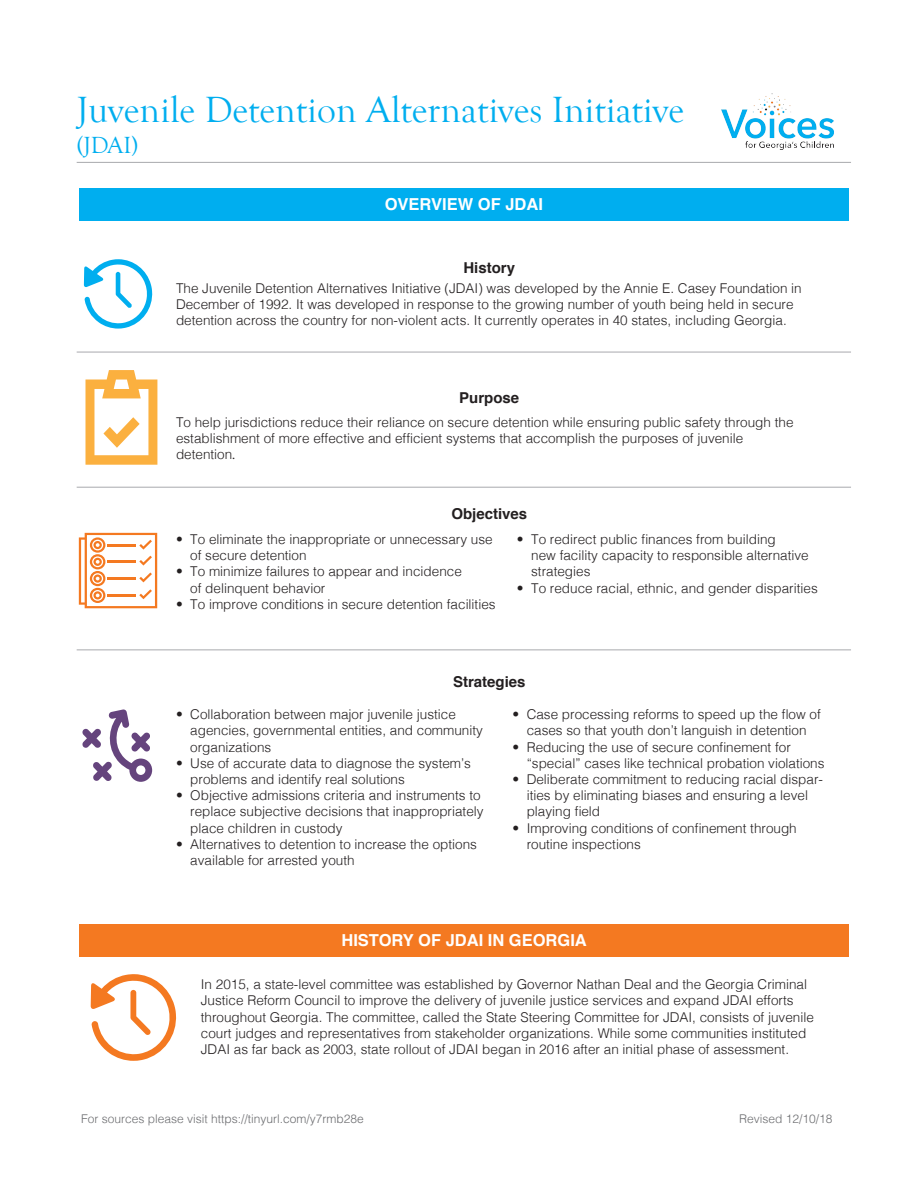
<style>
.page{position:relative;width:918px;height:1188px;background:#fff}
.page>*{position:absolute;margin:0;border:0;box-sizing:border-box;transform-origin:0 0}
.t1{font:37.5px "Goudy Old Style T";color:#00aeef}
.t2{font:24px "Goudy Old Style T";color:#00aeef}
.t3{font:700 16.5px "Helvetica";color:#fff}
.t4{font:700 15px "Helvetica";color:#231f20}
.t5{font:300 13.5px/16.2px "Helvetica";color:#231f20}
.t6{font:300 12px "Helvetica";color:#6c6d70}
.s1{font-family:"Minion Pro";font-weight:400}
</style>
<div class="page">
<hr style="left:77px;top:162px;width:774px;height:1px;background:#a8a9ad">
<div style="left:79px;top:188px;width:769px;height:33px;background:#00aeef"></div>
<div style="left:79px;top:924px;width:769px;height:33px;background:#f47921"></div>
<hr style="left:77px;top:352px;width:774px;height:1px;background:#a8a9ad">
<hr style="left:77px;top:487px;width:774px;height:1px;background:#a8a9ad">
<hr style="left:77px;top:650px;width:774px;height:1px;background:#a8a9ad">
<svg style="left:84px;top:259px;width:69px;height:70px"></svg>
<svg style="left:86px;top:370px;width:71px;height:95px"></svg>
<svg style="left:79px;top:533px;width:78px;height:75px"></svg>
<svg style="left:82px;top:709px;width:70px;height:73px"></svg>
<svg style="left:91px;top:974px;width:86px;height:87px"></svg>
<img style="left:721px;top:93px;width:113px;height:57px">
<p class="t1" style="left:77px;top:90px;width:609px">Juvenile Detention Alternatives Initiative</p>
<p class="t2" style="left:77px;top:132px;width:63px">(JDAI)</p>
<p class="t3" style="left:385px;top:191px;width:160px">OVERVIEW OF JDAI</p>
<p class="t4" style="left:463px;top:255px;width:53px">History</p>
<p class="t5" style="left:176px;top:279px;width:627px">The Juvenile Detention Alternatives Initiative (JDAI) was developed by the Annie E. Casey Foundation in<br>December of 1992. It was developed in response to the growing number of youth being held in secure detention across the country for non-violent acts. It currently operates in 40 states, including Georgia.</p>
<p class="t4" style="left:459px;top:386px;width:62px">Purpose</p>
<p class="t5" style="left:176px;top:413px;width:619px">To help jurisdictions reduce their reliance on secure detention while ensuring public safety through the establishment of more effective and efficient systems that accomplish the purposes of juvenile detention<span class="s1">.</span></p>
<p class="t4" style="left:451px;top:502px;width:77px">Objectives</p>
<p class="t5" style="left:190px;top:530px;width:304px;text-indent:-14px">• To eliminate the inappropriate or unnecessary use of secure detention</p>
<p class="t5" style="left:190px;top:563px;width:273px;text-indent:-14px">• To minimize failures to appear and incidence of delinquent behavior</p>
<p class="t5" style="left:176px;top:595px;width:321px">• To improve conditions in secure detention facilities</p>
<p class="t5" style="left:531px;top:530px;width:279px;text-indent:-14px">• To redirect public finances from building<br>new facility capacity to responsible alternative strategies</p>
<p class="t5" style="left:517px;top:579px;width:302px">• To reduce racial, ethnic, and gender disparities</p>
<p class="t4" style="left:453px;top:670px;width:74px">Strategies</p>
<p class="t5" style="left:190px;top:705px;width:294px;text-indent:-14px">• Collaboration between major juvenile justice agencies, governmental entities, and community organizations</p>
<p class="t5" style="left:190px;top:754px;width:282px;text-indent:-14px">• Use of accurate data to diagnose the system’s problems and identify real solutions</p>
<p class="t5" style="left:190px;top:786px;width:295px;text-indent:-14px">• Objective admissions criteria and instruments to replace subjective decisions that inappropriately place children in custody</p>
<p class="t5" style="left:190px;top:835px;width:288px;text-indent:-14px">• Alternatives to detention to increase the options available for arrested youth</p>
<p class="t5" style="left:512px;top:705px;width:310px;text-align:center">• Case processing reforms to speed up the flow of cases so that youth don’t languish in detention</p>
<p class="t5" style="left:527px;top:738px;width:299px;text-indent:-14px">• Reducing the use of secure confinement for “special” cases like technical probation violations</p>
<p class="t5" style="left:527px;top:770px;width:298px;text-indent:-14px">• Deliberate commitment to reducing racial dispar&shy;ities by eliminating biases and ensuring a level playing field</p>
<p class="t5" style="left:527px;top:819px;width:272px;text-indent:-14px">• Improving conditions of confinement through routine inspections</p>
<p class="t3" style="left:341px;top:927px;width:247px">HISTORY OF JDAI IN GEORGIA</p>
<p class="t5" style="left:201px;top:975px;width:614px">In 2015, a state-level committee was established by Governor Nathan Deal and the Georgia Criminal Justice Reform Council to improve the delivery of juvenile justice services and expand JDAI efforts throughout Georgia. The committee, called the State Steering Committee for JDAI, consists of juvenile court judges and representatives from stakeholder organizations. While some communities instituted JDAI as far back as 2003, state rollout of JDAI began in 2016 after an initial phase of assessment.</p>
<p class="t6" style="left:739px;top:1108px;width:95px">Revised 12/10/18</p>
</div>
